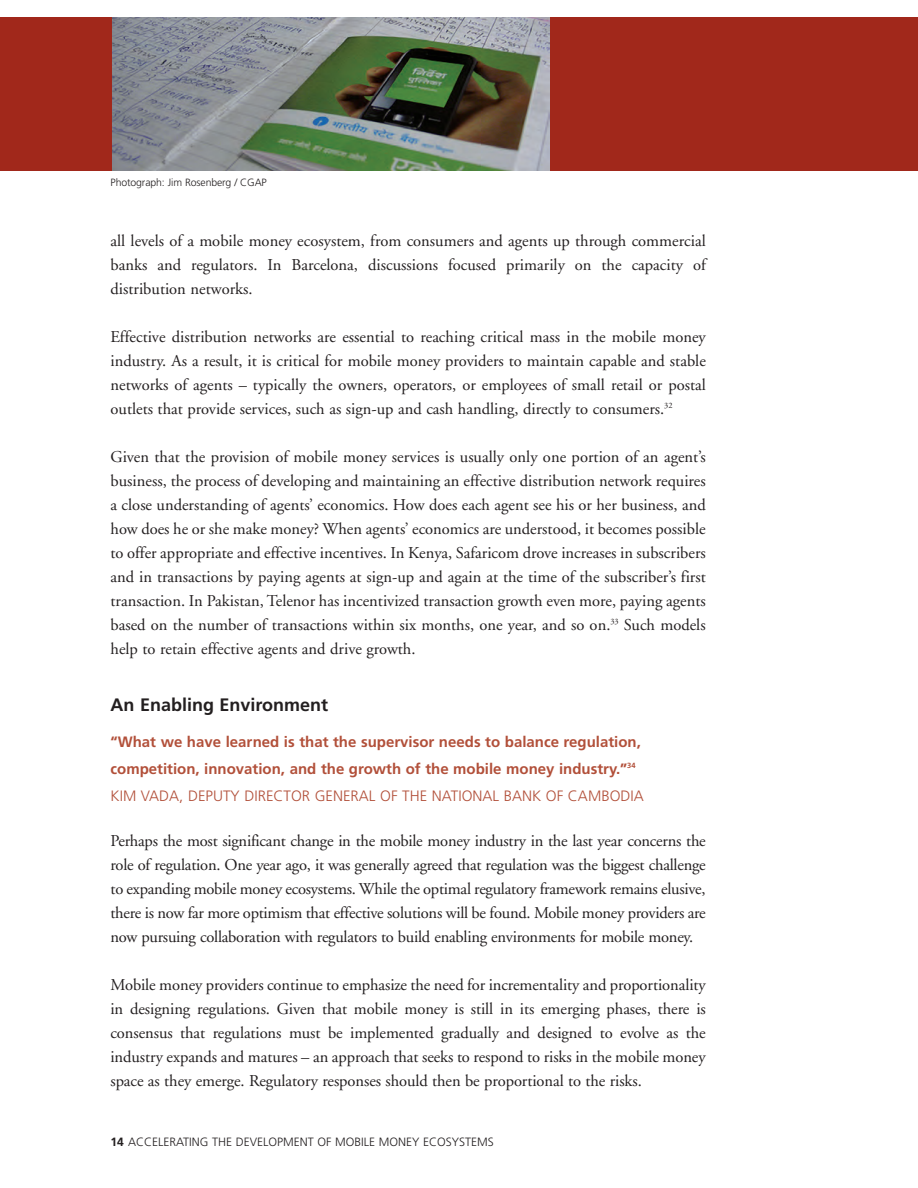
<style>
.page{position:relative;width:918px;height:1188px;background:#fff}
.page>*{position:absolute;margin:0;border:0;box-sizing:border-box;transform-origin:0 0}
.t1{font:700 18px "Frutiger LT";color:#231f20}
.t2{font:16.5px/24px "Adobe Garamond LT";color:#231f20;text-align:justify}
.t3{font:700 15px/27px "Frutiger LT";color:#b2503a}
.t4{font:300 12px "Frutiger LT";color:#231f20}
.t5{font:300 10.5px "Frutiger LT";letter-spacing:-.01em;color:#231f20}
.s1{font-weight:300}
.s2{font-weight:700}
</style>
<div class="page">
<div style="left:0;top:17px;width:918px;height:153px;background:#a1281b"></div>
<img style="left:113px;top:17px;width:436px;height:153px">
<p class="t5" style="left:111px;top:179px;width:158px">Photograph: Jim Rosenberg / CGAP</p>
<p class="t2" style="left:111px;top:230px;width:597px">all levels of a mobile money ecosystem, from consumers and agents up through commercial banks and regulators. In Barcelona, discussions focused primarily on the capacity of distribution networks.</p>
<p class="t2" style="left:111px;top:326px;width:597px">Effective distribution networks are essential to reaching critical mass in the mobile money industry. As a result, it is critical for mobile money providers to maintain capable and stable networks of agents – typically the owners, operators, or employees of small retail or postal outlets that provide services, such as sign-up and cash handling, directly to consumers.<sup>32</sup></p>
<p class="t2" style="left:111px;top:446px;width:597px">Given that the provision of mobile money services is usually only one portion of an agent’s business, the process of developing and maintaining an effective distribution network requires a close understanding of agents’ economics. How does each agent see his or her business, and how does he or she make money? When agents’ economics are understood, it becomes possible to offer appropriate and effective incentives. In Kenya, Safaricom drove increases in subscribers and in transactions by paying agents at sign-up and again at the time of the subscriber’s first transaction. In Pakistan, Telenor has incentivized transaction growth even more, paying agents based on the number of transactions within six months, one year, and so on.<sup>33</sup> Such models help to retain effective agents and drive growth.</p>
<p class="t1" style="left:111px;top:698px;width:219px">An Enabling Environment</p>
<p class="t3" style="left:111px;top:729px;width:535px">“What we have learned is that the supervisor needs to balance regulation, competition, innovation, and the growth of the mobile money industry.”<sup>34<br></sup><span class="s1">KIM VADA, DEPUTY DIRECTOR GENERAL OF THE NATIONAL BANK OF CAMBODIA</span></p>
<p class="t2" style="left:111px;top:830px;width:597px">Perhaps the most significant change in the mobile money industry in the last year concerns the role of regulation. One year ago, it was generally agreed that regulation was the biggest challenge to expanding mobile money ecosystems. While the optimal regulatory framework remains elusive, there is now far more optimism that effective solutions will be found. Mobile money providers are now pursuing collaboration with regulators to build enabling environments for mobile money.</p>
<p class="t2" style="left:110px;top:974px;width:597px">Mobile money providers continue to emphasize the need for incrementality and proportionality in designing regulations. Given that mobile money is still in its emerging phases, there is consensus that regulations must be implemented gradually and designed to evolve as the industry expands and matures – an approach that seeks to respond to risks in the mobile money space as they emerge. Regulatory responses should then be proportional to the risks.</p>
<p class="t4" style="left:111px;top:1137px;width:385px"><span class="s2">14</span> ACCELERATING THE DEVELOPMENT OF MOBILE MONEY ECOSYSTEMS</p>
</div>
